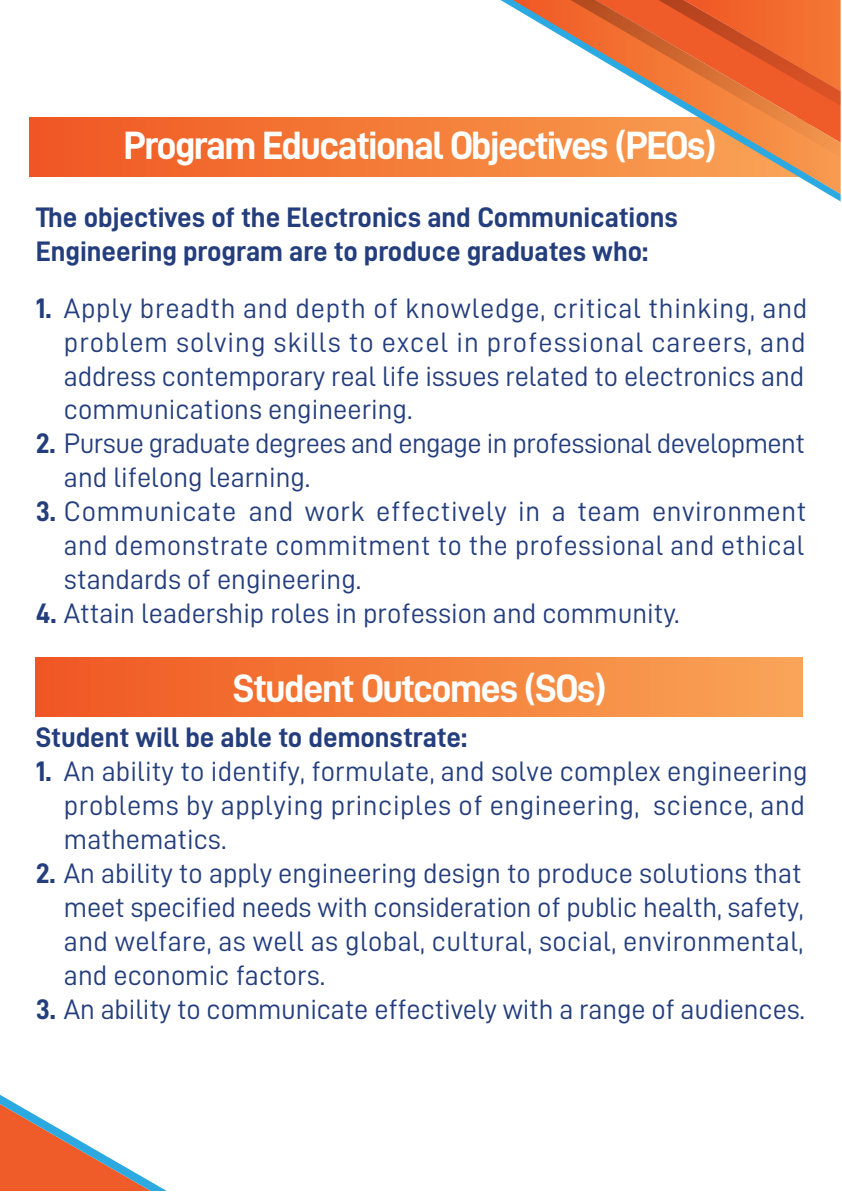
<style>
.page{position:relative;width:842px;height:1193px;background:#fff}
.page>*{position:absolute;margin:0;border:0;box-sizing:border-box;transform-origin:0 0}
.t1{font:39.6px "D DIN Bold";letter-spacing:-.04em;color:#fff}
.t2{font:28.2px/34px "D DIN";color:#243e7d;text-align:justify}
.t3{font:28.2px/34px "D DIN Bold";color:#243e7d}
.t4{font:28.2px/34px "D DIN";letter-spacing:-.02em;color:#243e7d}
.s1{font-family:"D DIN Bold"}
</style>
<div class="page">
<svg style="left:30px;top:117px;width:470px;height:59px;background:#f26e31"></svg>
<div style="left:36px;top:657px;width:766px;height:59px;background:linear-gradient(to right,#f05721,#f9a556)"></div>
<svg style="left:500px;top:0;width:340px;height:201px"></svg>
<svg style="left:569px;top:0;width:271px;height:176px;background:#e98653"></svg>
<svg style="left:0;top:1094px;width:167px;height:97px"></svg>
<h1 class="t1" style="left:123px;top:124px;width:594px">Program Educational Objectives (PEOs)</h1>
<p class="t3" style="left:36px;top:200px;width:643px">The objectives of the Electronics and Communications<br>Engineering program are to produce graduates who:</p>
<p class="t2" style="left:64px;top:290px;width:744px;text-indent:-28px"><span class="s1">1.</span> Apply breadth and depth of knowledge, critical thinking, and problem solving skills to excel in professional careers, and address contemporary real life issues related to electronics and communications engineering.</p>
<p class="t4" style="left:64px;top:426px;width:742px;text-indent:-28px"><span class="s1">2.</span> Pursue graduate degrees and engage in professional development and lifelong learning.</p>
<p class="t2" style="left:64px;top:494px;width:743px;text-indent:-28px"><span class="s1">3.</span> Communicate and work effectively in a team environment and demonstrate commitment to the professional and ethical standards of engineering.</p>
<p class="t2" style="left:36px;top:596px;width:645px"><span class="s1">4.</span> Attain leadership roles in profession and community.</p>
<h1 class="t1" style="left:233px;top:666px;width:375px">Student Outcomes (SOs)</h1>
<p class="t3" style="left:36px;top:720px;width:432px">Student will be able to demonstrate:</p>
<p class="t2" style="left:64px;top:754px;width:744px;text-indent:-28px"><span class="s1">1.</span> An ability to identify, formulate, and solve complex engineering problems by applying principles of engineering, science, and mathematics.</p>
<p class="t2" style="left:64px;top:855px;width:741px;text-indent:-28px"><span class="s1">2.</span> An ability to apply engineering design to produce solutions that meet specified needs with consideration of public health, safety, and welfare, as well as global, cultural, social, environmental, and economic factors.</p>
<p class="t2" style="left:36px;top:991px;width:770px"><span class="s1">3.</span> An ability to communicate effectively with a range of audiences.</p>
</div>
